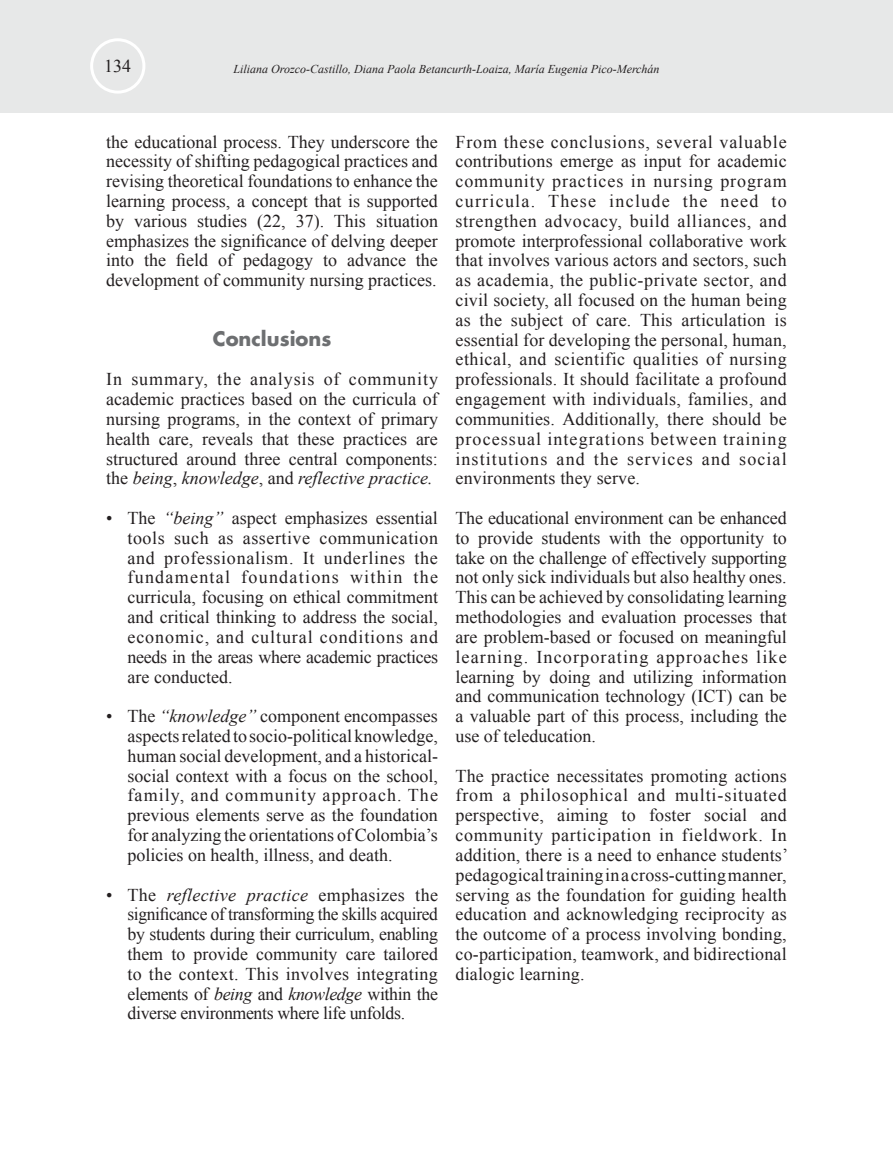
<style>
.page{position:relative;width:893px;height:1149px;background:#fff}
.page>*{position:absolute;margin:0;border:0;box-sizing:border-box;transform-origin:0 0}
.t1{font:700 19.5px "Futura LT";color:#6d6f71}
.t2{font:18px/19.8px "Times New Roman";color:#231f20;text-align:justify}
.t3{font:italic 12px "Times New Roman";color:#231f20}
.s1{font-style:italic}
</style>
<div class="page">
<div style="left:0;top:0;width:893px;height:113px;background:#e7e8e8"></div>
<div style="left:90px;top:38px;width:55px;height:56px;border:3px solid #fff;border-radius:50%"></div>
<p class="t2" style="left:104px;top:56px;width:28px">134</p>
<p class="t3" style="left:233px;top:62px;width:428px">Liliana Orozco-Castillo, Diana Paola Betancurth-Loaiza, María Eugenia Pico-Merchán</p>
<p class="t2" style="left:106px;top:131px;width:333px">the educational process. They underscore the necessity of shifting pedagogical practices and revising theoretical foundations to enhance the learning process, a concept that is supported by various studies (22, 37). This situation emphasizes the significance of delving deeper into the field of pedagogy to advance the development of community nursing practices.</p>
<p class="t1" style="left:213px;top:325px;width:120px">Conclusions</p>
<p class="t2" style="left:106px;top:369px;width:333px">In summary, the analysis of community academic practices based on the curricula of nursing programs, in the context of primary health care, reveals that these practices are structured around three central components: the <span class="s1">being</span>, <span class="s1">knowledge</span>, and <span class="s1">reflective practice.</span></p>
<p class="t2" style="left:128px;top:507px;width:312px;text-indent:-21px">• The <span class="s1">“being”</span> aspect emphasizes essential tools such as assertive communication and professionalism. It underlines the fundamental foundations within the curricula, focusing on ethical commitment and critical thinking to address the social, economic, and cultural conditions and needs in the areas where academic practices are conducted.</p>
<p class="t2" style="left:128px;top:705px;width:312px;text-indent:-21px">• The <span class="s1">“knowledge”</span> component encompasses aspects related to socio-political knowledge, human social development, and a historical&shy;social context with a focus on the school, family, and community approach. The previous elements serve as the foundation for analyzing the orientations of Colombia’s policies on health, illness, and death.</p>
<p class="t2" style="left:128px;top:884px;width:312px;text-indent:-21px">• The <span class="s1">reflective practice</span> emphasizes the significance of transforming the skills acquired by students during their curriculum, enabling them to provide community care tailored to the context. This involves integrating elements of <span class="s1">being</span> and <span class="s1">knowledge</span> within the diverse environments where life unfolds.</p>
<p class="t2" style="left:455px;top:131px;width:333px">From these conclusions, several valuable contributions emerge as input for academic community practices in nursing program curricula. These include the need to strengthen advocacy, build alliances, and promote interprofessional collaborative work that involves various actors and sectors, such as academia, the public-private sector, and civil society, all focused on the human being as the subject of care. This articulation is essential for developing the personal, human, ethical, and scientific qualities of nursing professionals. It should facilitate a profound engagement with individuals, families, and communities. Additionally, there should be processual integrations between training institutions and the services and social environments they serve.</p>
<p class="t2" style="left:455px;top:507px;width:333px">The educational environment can be enhanced to provide students with the opportunity to take on the challenge of effectively supporting not only sick individuals but also healthy ones.<br>This can be achieved by consolidating learning methodologies and evaluation processes that are problem-based or focused on meaningful learning. Incorporating approaches like learning by doing and utilizing information and communication technology (ICT) can be a valuable part of this process, including the use of teleducation.</p>
<p class="t2" style="left:455px;top:765px;width:334px">The practice necessitates promoting actions from a philosophical and multi-situated perspective, aiming to foster social and community participation in fieldwork. In addition, there is a need to enhance students’ pedagogical training in a cross-cutting manner, serving as the foundation for guiding health education and acknowledging reciprocity as the outcome of a process involving bonding, co-participation, teamwork, and bidirectional dialogic learning.</p>
</div>
